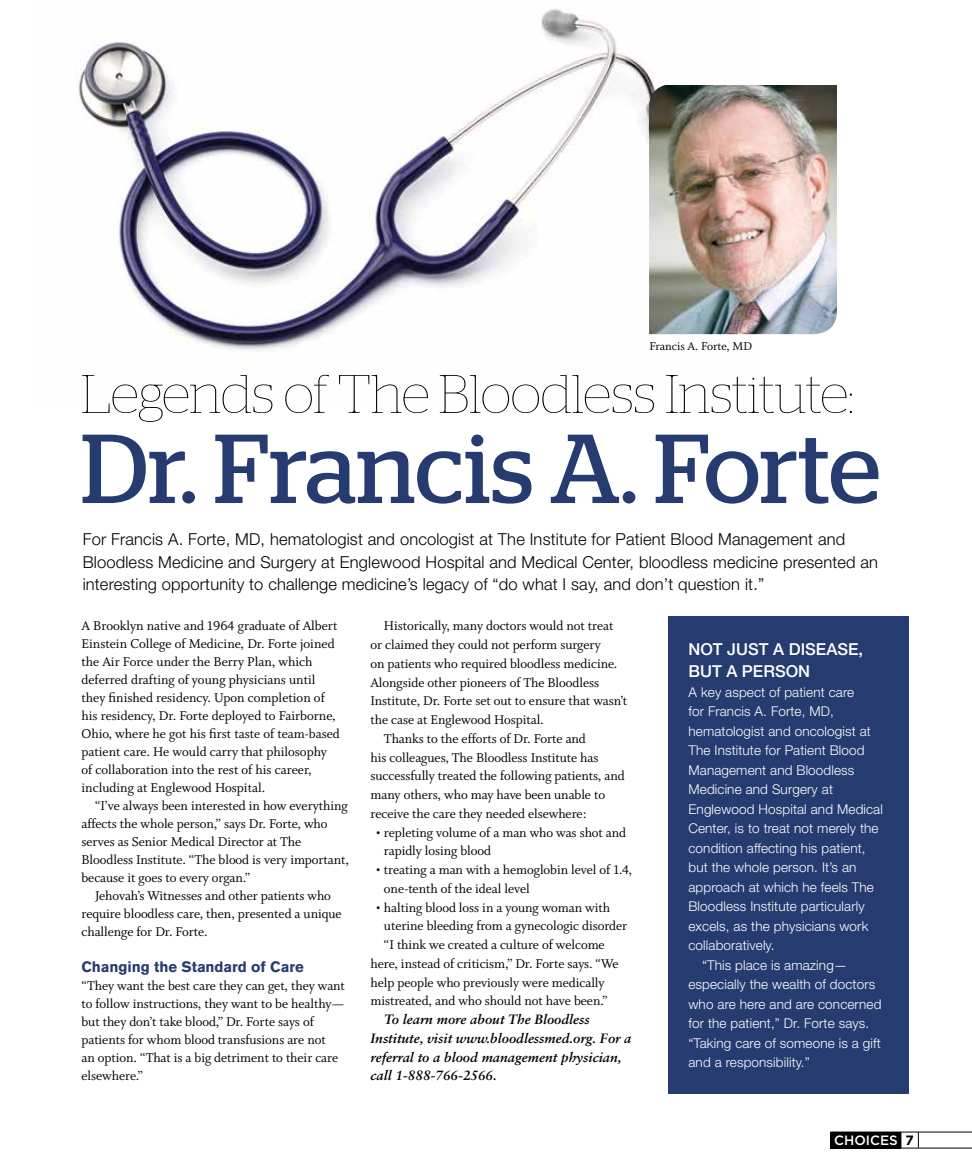
<style>
.page{position:relative;width:972px;height:1175px;background:#fff}
.page>*{position:absolute;margin:0;border:0;box-sizing:border-box;transform-origin:0 0}
.t1{font:97.65px "Stag";color:#263b6f}
.t2{font:100 54.15px "Stag";color:#000}
.t3{font:300 16.5px/22.5px "Helvetica Neue LT Std";letter-spacing:.01em;color:#000}
.t4{font:500 16.5px/22.5px "Helvetica Neue LT Std";color:#fff}
.t5{font:700 15px "Akzidenz Grotesk BQ";letter-spacing:-.005em;color:#263b6f}
.t6{font:14.25px/18px "Whitman Roman LF";letter-spacing:-.005em;color:#000}
.t7{font:300 13.5px "Helvetica Neue LT Std";letter-spacing:.01em;color:#fff}
.t8{font:italic 700 13.5px/18.8px "Sabon";color:#000}
.t9{font:500 13.5px "Gotham";color:#fff}
.t10{font:12.75px "Whitman Roman LF";letter-spacing:-.005em;color:#000}
.s1{font-weight:700;color:#000}
</style>
<div class="page">
<img style="left:79px;top:8px;width:677px;height:343px">
<div style="left:668px;top:616px;width:241px;height:478px;background:#263b6f"></div>
<img style="left:649px;top:85px;width:188px;height:249px">
<div style="left:831px;top:1132px;width:70px;height:16px;background:#000"></div>
<hr style="left:831px;top:1131px;width:70px;height:1px;background:#000">
<hr style="left:918px;top:1131px;width:54px;height:1px;background:#000">
<svg style="left:901px;top:1131px;width:18px;height:17px"></svg>
<hr style="left:918px;top:1147px;width:54px;height:1px;background:#000">
<p class="t10" style="left:650px;top:339px;width:104px">Francis A. Forte, MD</p>
<h2 class="t2" style="left:81px;top:374px;width:774px">Legends of The Bloodless Institute:</h2>
<h1 class="t1" style="left:81px;top:412px;width:801px">Dr. Francis A. Forte</h1>
<p class="t3" style="left:83px;top:527px;width:797px">For Francis A. Forte, MD, hematologist and oncologist at The Institute for Patient Blood Management and<br>Bloodless Medicine and Surgery at Englewood Hospital and Medical Center, bloodless medicine presented an interesting opportunity to challenge medicine’s legacy of “do what I say, and don’t question it.”</p>
<p class="t6" style="left:82px;top:617px;width:260px">A Brooklyn native and 1964 graduate of Albert Einstein College of Medicine, Dr. Forte joined the Air Force under the Berry Plan, which deferred drafting of young physicians until they finished residency. Upon completion of his residency, Dr. Forte deployed to Fairborne, Ohio, where he got his first taste of team-based patient care. He would carry that philosophy of collaboration into the rest of his career, including at Englewood Hospital.</p>
<p class="t6" style="left:82px;top:797px;width:269px;text-indent:13px">“I’ve always been interested in how everything affects the whole person,” says Dr. Forte, who serves as Senior Medical Director at The Bloodless Institute. “The blood is very important, because it goes to every organ.”</p>
<p class="t6" style="left:82px;top:887px;width:262px;text-indent:13px">Jehovah’s Witnesses and other patients who require bloodless care, then, presented a unique challenge for Dr. Forte.</p>
<p class="t5" style="left:82px;top:958px;width:224px">Changing the Standard of Care</p>
<p class="t6" style="left:82px;top:977px;width:265px">“They want the best care they can get, they want to follow instructions, they want to be healthy— but they don’t take blood,” Dr. Forte says of patients for whom blood transfusions are not<br>an option. “That is a big detriment to their care elsewhere.”</p>
<p class="t6" style="left:384px;top:617px;width:231px">Historically, many doctors would not treat</p>
<p class="t6" style="left:370px;top:636px;width:232px">or claimed they could not perform surgery</p>
<p class="t6" style="left:370px;top:654px;width:248px">on patients who required bloodless medicine.</p>
<p class="t6" style="left:370px;top:673px;width:230px">Alongside other pioneers of The Bloodless</p>
<p class="t6" style="left:370px;top:692px;width:258px">Institute, Dr. Forte set out to ensure that wasn’t</p>
<p class="t6" style="left:370px;top:711px;width:175px">the case at Englewood Hospital.</p>
<p class="t6" style="left:384px;top:729px;width:203px">Thanks to the efforts of Dr. Forte and</p>
<p class="t6" style="left:370px;top:748px;width:230px">his colleagues, The Bloodless Institute has</p>
<p class="t6" style="left:370px;top:767px;width:256px">successfully treated the following patients, and</p>
<p class="t6" style="left:370px;top:786px;width:236px">many others, who may have been unable to</p>
<p class="t6" style="left:370px;top:804px;width:218px">receive the care they needed elsewhere:</p>
<p class="t6" style="left:384px;top:823px;width:244px;line-height:18.8px;text-indent:-9px">• repleting volume of a man who was shot and rapidly losing blood</p>
<p class="t6" style="left:384px;top:860px;width:250px;line-height:18.8px;text-indent:-9px">• treating a man with a hemoglobin level of 1.4, one-tenth of the ideal level</p>
<p class="t6" style="left:375px;top:898px;width:236px">• halting blood loss in a young woman with</p>
<p class="t6" style="left:384px;top:917px;width:245px">uterine bleeding from a gynecologic disorder</p>
<p class="t6" style="left:384px;top:936px;width:222px">“I think we created a culture of welcome</p>
<p class="t6" style="left:370px;top:954px;width:250px">here, instead of criticism,” Dr. Forte says. “We</p>
<p class="t6" style="left:370px;top:973px;width:236px">help people who previously were medically</p>
<p class="t6" style="left:370px;top:992px;width:239px">mistreated, and who should not have been.”</p>
<p class="t8" style="left:370px;top:1010px;width:263px;text-indent:14px">To learn more about The Bloodless Institute, visit www.bloodlessmed.org. For a referral to a blood management physician, call 1-888-766-2566.</p>
<p class="t4" style="left:688px;top:637px;width:176px">NOT JUST A DISEASE,<br>BUT A PERSON</p>
<p class="t7" style="left:688px;top:683px;width:167px">A key aspect of patient care</p>
<p class="t7" style="left:688px;top:703px;width:147px">for Francis A. Forte, MD,</p>
<p class="t7" style="left:688px;top:722px;width:184px">hematologist and oncologist at</p>
<p class="t7" style="left:688px;top:742px;width:178px">The Institute for Patient Blood</p>
<p class="t7" style="left:688px;top:761px;width:167px">Management and Bloodless</p>
<p class="t7" style="left:688px;top:781px;width:146px">Medicine and Surgery at</p>
<p class="t7" style="left:688px;top:800px;width:196px">Englewood Hospital and Medical</p>
<p class="t7" style="left:688px;top:820px;width:192px">Center, is to treat not merely the</p>
<p class="t7" style="left:688px;top:839px;width:179px">condition affecting his patient,</p>
<p class="t7" style="left:688px;top:859px;width:170px">but the whole person. It’s an</p>
<p class="t7" style="left:688px;top:878px;width:187px">approach at which he feels The</p>
<p class="t7" style="left:688px;top:898px;width:178px">Bloodless Institute particularly</p>
<p class="t7" style="left:688px;top:917px;width:181px">excels, as the physicians work</p>
<p class="t7" style="left:688px;top:937px;width:88px">collaboratively.</p>
<p class="t7" style="left:702px;top:956px;width:147px">“This place is amazing—</p>
<p class="t7" style="left:688px;top:976px;width:188px">especially the wealth of doctors</p>
<p class="t7" style="left:688px;top:995px;width:195px">who are here and are concerned</p>
<p class="t7" style="left:688px;top:1015px;width:182px">for the patient,” Dr. Forte says.</p>
<p class="t7" style="left:688px;top:1034px;width:194px">“Taking care of someone is a gift</p>
<p class="t7" style="left:688px;top:1054px;width:123px">and a responsibility.”</p>
<p class="t9" style="left:834px;top:1131px;width:81px">CHOICES <span class="s1">7</span></p>
</div>
